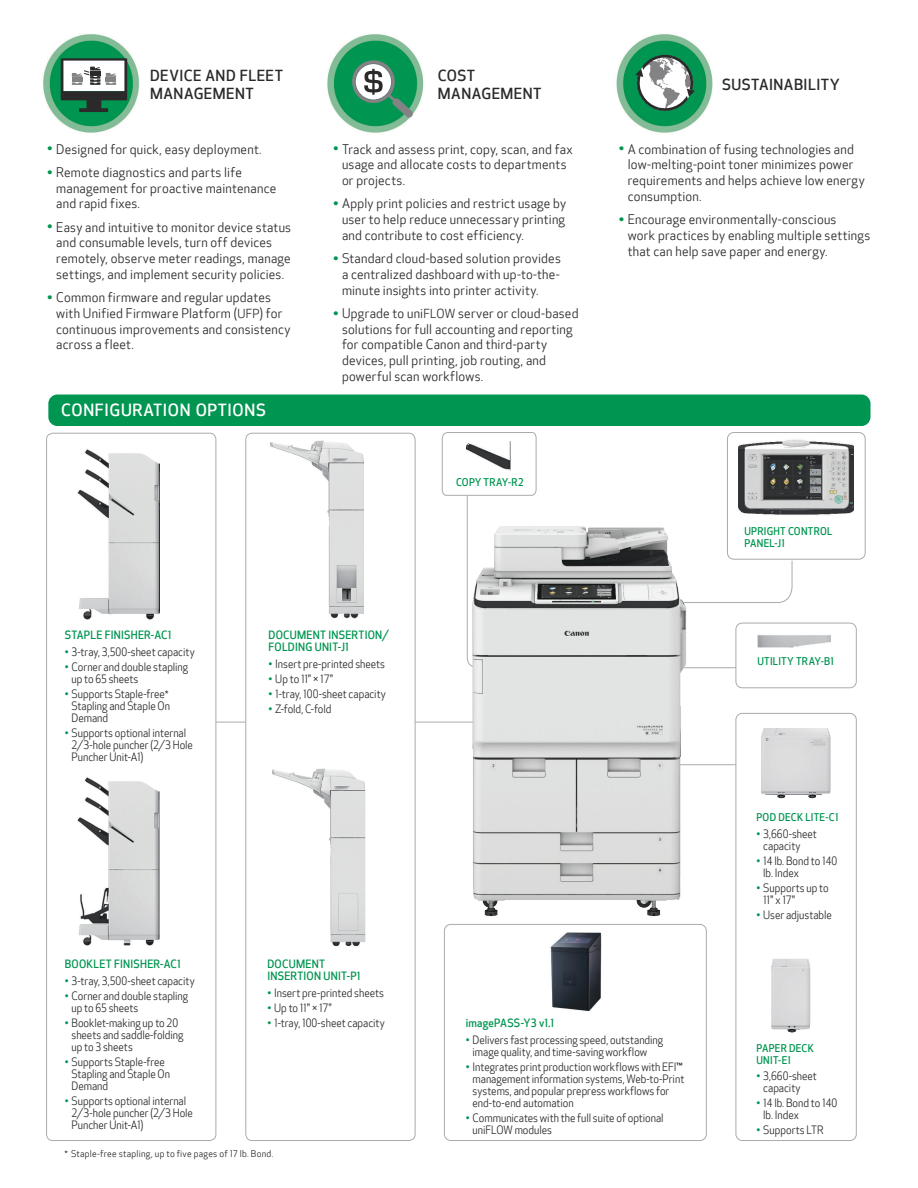
<style>
.page{position:relative;width:918px;height:1188px;background:#fff}
.page>*{position:absolute;margin:0;border:0;box-sizing:border-box;transform-origin:0 0}
.t1{font:500 16.5px "Optic Sans 301";letter-spacing:.04em;color:#fff}
.t2{font:500 15px/18px "Optic Sans 301";letter-spacing:.035em;color:#2b292a}
.t3{font:12.75px/15.8px "Optic Sans 201";letter-spacing:.02em;color:#2b292a}
.t4{font:500 11.25px/12px "Optic Sans 301";letter-spacing:.02em;color:#009550;scale:.95 1}
.t5{font:11.1px/12px "Optic Sans 201";color:#2b292a;scale:.95 1}
.t6{font:500 10.5px/12px "Optic Sans 301";letter-spacing:.025em;color:#009550;scale:.95 1}
.t7{font:9px "Optic Sans 201";letter-spacing:.03em;color:#2b292a}
.s1{font-size:15px;color:#009550}
.s2{font-size:12px}
.s3{color:#009550}
.s4{font-family:"Arial";font-size:10.5px}
.s5{font-family:"Arial"}
.s6{font-family:"Optic Sans 301";font-weight:500}
</style>
<div class="page">
<img style="left:43px;top:34px;width:644px;height:99px">
<svg style="left:45px;top:39px;width:237px;height:88px"></svg>
<svg style="left:617px;top:39px;width:96px;height:88px"></svg>
<div style="left:48px;top:395px;width:823px;height:31px;background:#009550;border-radius:9px"></div>
<svg style="left:333px;top:39px;width:237px;height:88px"></svg>
<img style="left:550px;top:932px;width:52px;height:79px">
<div style="left:727px;top:432px;width:139px;height:128px;border:1px solid #a9abad;border-radius:6px"></div>
<div style="left:444px;top:924px;width:263px;height:217px;border:1px solid #a9abad;border-radius:6px"></div>
<div style="left:736px;top:713px;width:121px;height:428px;border:1px solid #a9abad;border-radius:6px"></div>
<img style="left:771px;top:959px;width:39px;height:74px">
<img style="left:761px;top:728px;width:70px;height:70px">
<hr style="left:204px;top:722px;width:392px;height:1px;background:#a9abad">
<div style="left:246px;top:433px;width:169px;height:708px;background:#fff;border-radius:6px"></div>
<div style="left:245px;top:433px;width:170px;height:708px;border:1px solid #a9abad;border-radius:6px"></div>
<div style="left:736px;top:623px;width:121px;height:65px;border:1px solid #a9abad;border-radius:6px"></div>
<div style="left:46px;top:433px;width:170px;height:708px;border:1px solid #a9abad;border-radius:6px"></div>
<img style="left:78px;top:449px;width:82px;height:171px">
<img style="left:78px;top:777px;width:82px;height:169px">
<img style="left:270px;top:440px;width:94px;height:178px">
<img style="left:272px;top:769px;width:93px;height:177px">
<img style="left:758px;top:635px;width:73px;height:13px">
<svg style="left:693px;top:560px;width:100px;height:43px"></svg>
<svg style="left:442px;top:432px;width:95px;height:76px"></svg>
<hr style="left:665px;top:667px;width:71px;height:1px;background:#a9abad">
<img style="left:467px;top:441px;width:43px;height:29px">
<hr style="left:660px;top:764px;width:76px;height:1px;background:#a9abad">
<img style="left:456px;top:508px;width:237px;height:408px">
<img style="left:739px;top:439px;width:115px;height:76px">
<p class="t2" style="left:150px;top:68px;width:135px">DEVICE AND FLEET<br>MANAGEMENT</p>
<p class="t2" style="left:438px;top:68px;width:105px">COST<br>MANAGEMENT</p>
<p class="t2" style="left:722px;top:77px;width:119px">SUSTAINABILITY</p>
<p class="t3" style="left:47px;top:142px;width:216px"><span class="s1">•</span> Designed for quick, easy deployment.</p>
<p class="t3" style="left:56px;top:165px;width:221px;text-indent:-9px"><span class="s1">•</span> Remote diagnostics and parts life management for proactive maintenance and rapid fixes.</p>
<p class="t3" style="left:56px;top:220px;width:236px;text-indent:-9px"><span class="s1">•</span> Easy and intuitive to monitor device status and consumable levels, turn off devices remotely, observe meter readings, manage settings, and implement security policies.</p>
<p class="t3" style="left:56px;top:291px;width:236px;text-indent:-9px"><span class="s1">•</span> Common firmware and regular updates with Unified Firmware Platform (<span class="s2">UFP</span>) for continuous improvements and consistency across a fleet.</p>
<p class="t1" style="left:61px;top:403px;width:206px">CONFIGURATION OPTIONS</p>
<p class="t3" style="left:342px;top:142px;width:232px;text-indent:-9px"><span class="s1">•</span> Track and assess print, copy, scan, and fax usage and allocate costs to departments or projects.</p>
<p class="t3" style="left:342px;top:197px;width:226px;text-align:justify;text-indent:-9px"><span class="s1">•</span> Apply print policies and restrict usage by user to help reduce unnecessary printing and contribute to cost efficiency.</p>
<p class="t3" style="left:342px;top:252px;width:220px;text-align:justify;text-indent:-9px"><span class="s1">•</span> Standard cloud-based solution provides a centralized dashboard with up-to-the&shy;minute insights into printer activity.</p>
<p class="t3" style="left:342px;top:306px;width:238px;text-indent:-9px"><span class="s1">•</span> Upgrade to uni<span class="s2">FLOW</span> server or cloud-based solutions for full accounting and reporting for compatible Canon and third-party devices, pull printing, job routing, and powerful scan workflows.</p>
<p class="t6" style="left:456px;top:477px;width:73px">COPY TRAY-R2</p>
<p class="t4" style="left:65px;top:630px;width:114px">STAPLE FINISHER-AC1</p>
<p class="t5" style="left:65px;top:646px;width:138px"><span class="s3">•</span> 3-tray, 3,500-sheet capacity</p>
<p class="t5" style="left:72px;top:661px;width:124px;text-indent:-7px"><span class="s3">•</span> Corner and double stapling up to 65 sheets</p>
<p class="t5" style="left:72px;top:688px;width:105px;text-indent:-7px"><span class="s3">•</span> Supports Staple-free<span class="s4">*<br></span>Stapling and Staple On<br>Demand</p>
<p class="t5" style="left:72px;top:727px;width:129px;text-indent:-7px"><span class="s3">•</span> Supports optional internal<br>2/3-hole puncher (2/3 Hole<br>Puncher Unit-A1)</p>
<p class="t4" style="left:269px;top:630px;width:128px">DOCUMENT INSERTION/<br>FOLDING UNIT-J1</p>
<p class="t5" style="left:269px;top:658px;width:124px"><span class="s3">•</span> Insert pre-printed sheets</p>
<p class="t5" style="left:269px;top:673px;width:70px"><span class="s3">•</span> Up to 11" × 17"</p>
<p class="t5" style="left:269px;top:688px;width:125px"><span class="s3">•</span> 1-tray, 100-sheet capacity</p>
<p class="t5" style="left:269px;top:703px;width:68px"><span class="s3">•</span> Z-fold, C-fold</p>
<p class="t3" style="left:628px;top:142px;width:239px;text-indent:-9px"><span class="s1">•</span> A combination of fusing technologies and low-melting-point toner minimizes power requirements and helps achieve low energy consumption.</p>
<p class="t3" style="left:628px;top:213px;width:244px;text-indent:-9px"><span class="s1">•</span> Encourage environmentally-conscious<br>work practices by enabling multiple settings that can help save paper and energy.</p>
<p class="t6" style="left:744px;top:526px;width:94px">UPRIGHT CONTROL<br>PANEL-J1</p>
<p class="t6" style="left:757px;top:656px;width:82px">UTILITY TRAY-B1</p>
<p class="t6" style="left:756px;top:812px;width:88px">POD DECK LITE-C1</p>
<p class="t5" style="left:763px;top:829px;width:58px;text-indent:-7px"><span class="s3">•</span> 3,660-sheet capacity</p>
<p class="t5" style="left:763px;top:856px;width:80px;text-indent:-7px"><span class="s3">•</span> 14 lb. Bond to 140 lb. Index</p>
<p class="t5" style="left:763px;top:883px;width:70px;text-indent:-7px"><span class="s3">•</span> Supports up to<br>11" x 17"</p>
<p class="t5" style="left:756px;top:910px;width:81px"><span class="s3">•</span> User adjustable</p>
<p class="t4" style="left:65px;top:959px;width:124px">BOOKLET FINISHER-AC1</p>
<p class="t5" style="left:65px;top:976px;width:138px"><span class="s3">•</span> 3-tray, 3,500-sheet capacity</p>
<p class="t5" style="left:72px;top:991px;width:124px;text-indent:-7px"><span class="s3">•</span> Corner and double stapling up to 65 sheets</p>
<p class="t5" style="left:72px;top:1018px;width:119px;text-indent:-7px"><span class="s3">•</span> Booklet-making up to 20 sheets and saddle-folding up to 3 sheets</p>
<p class="t5" style="left:72px;top:1057px;width:105px;text-indent:-7px"><span class="s3">•</span> Supports Staple-free<br>Stapling and Staple On<br>Demand</p>
<p class="t5" style="left:72px;top:1096px;width:129px;text-indent:-7px"><span class="s3">•</span> Supports optional internal<br>2/3-hole puncher (2/3 Hole<br>Puncher Unit-A1)</p>
<p class="t4" style="left:267px;top:959px;width:100px">DOCUMENT<br>INSERTION UNIT-P1</p>
<p class="t5" style="left:267px;top:988px;width:124px"><span class="s3">•</span> Insert pre-printed sheets</p>
<p class="t5" style="left:267px;top:1003px;width:70px"><span class="s3">•</span> Up to 11" × 17"</p>
<p class="t5" style="left:267px;top:1018px;width:125px"><span class="s3">•</span> 1-tray, 100-sheet capacity</p>
<p class="t7" style="left:65px;top:1148px;width:210px"><span class="s5">*</span> Staple-free stapling, up to five pages of 17 lb. Bond.</p>
<p class="t4" style="left:466px;top:1018px;width:95px">imagePASS-Y3 v1.1</p>
<p class="t5" style="left:473px;top:1035px;width:202px;text-indent:-7px"><span class="s3">•</span> Delivers fast processing speed, outstanding image quality, and time-saving workflow</p>
<p class="t5" style="left:473px;top:1062px;width:224px;text-indent:-7px"><span class="s3">•</span> Integrates print production workflows with EFI<span class="s6">™ </span>management information systems, Web-to-Print systems, and popular prepress workflows for end-to-end automation</p>
<p class="t5" style="left:473px;top:1113px;width:203px;text-indent:-7px"><span class="s3">•</span> Communicates with the full suite of optional uniFLOW modules</p>
<p class="t6" style="left:756px;top:1043px;width:62px">PAPER DECK<br>UNIT-E1</p>
<p class="t5" style="left:763px;top:1071px;width:58px;text-indent:-7px"><span class="s3">•</span> 3,660-sheet capacity</p>
<p class="t5" style="left:763px;top:1098px;width:80px;text-indent:-7px"><span class="s3">•</span> 14 lb. Bond to 140 lb. Index</p>
<p class="t5" style="left:756px;top:1125px;width:72px"><span class="s3">•</span> Supports LTR</p>
</div>
